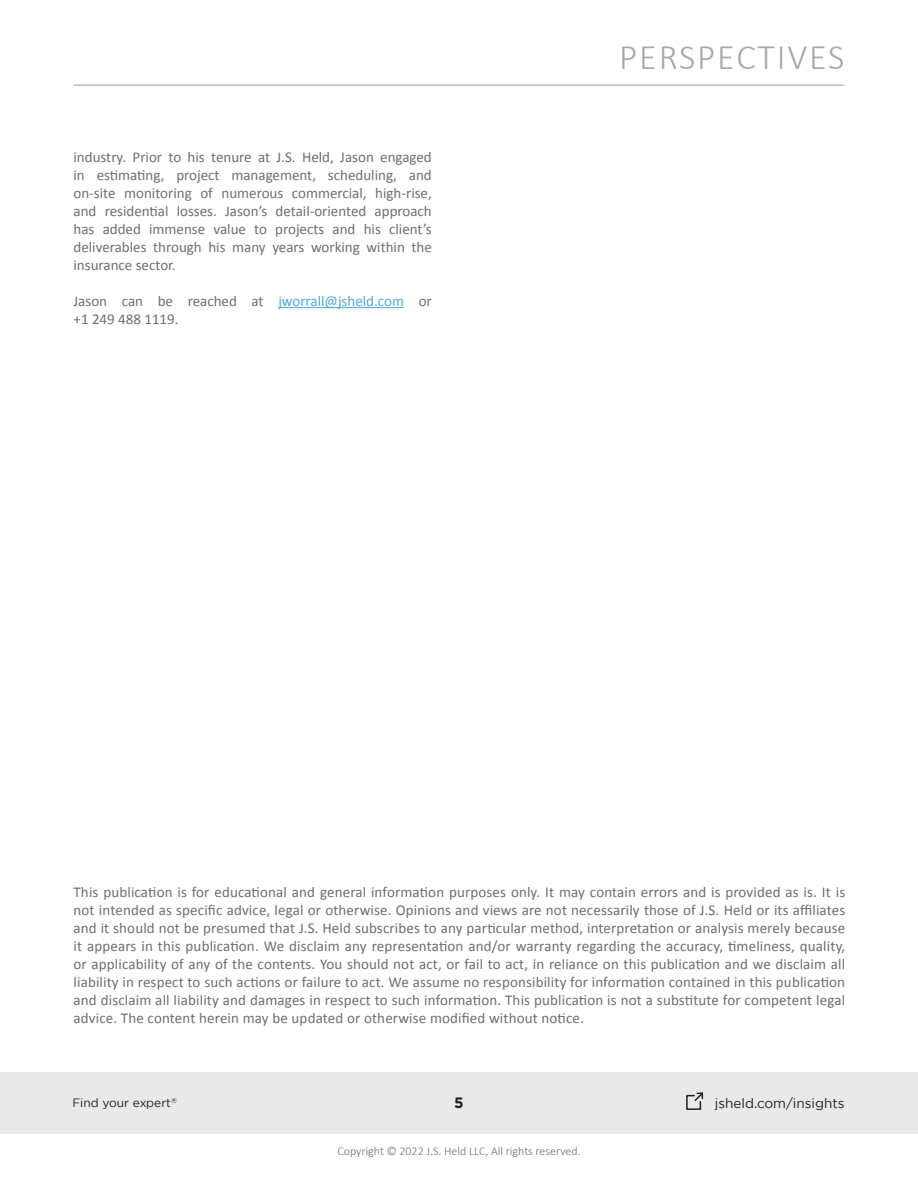
<style>
.page{position:relative;width:918px;height:1188px;background:#fff}
.page>*{position:absolute;margin:0;border:0;box-sizing:border-box;transform-origin:0 0}
.t1{font:300 36px "Calibri";letter-spacing:.05em;color:#a6a8aa}
.Text_Styles{font:15px/18px "Calibri";color:#6d6e70;text-align:justify}
.t2{font:700 15px "Gotham";color:#231f20}
.t3{font:13.5px "Gotham";color:#231f20}
.t4{font:300 12px "Calibri";color:#6d6e70}
.t5{font:12px "Gotham";color:#241f21}
.t6{font:7.05px "Gotham";color:#241f21}
.s1{color:#4da8dd}
</style>
<div class="page">
<div style="left:0;top:1072px;width:918px;height:62px;background:#e9e9e9"></div>
<hr style="left:74px;top:85px;width:770px;height:1px;background:#a6a8ab">
<svg style="left:686px;top:1092px;width:18px;height:18px"></svg>
<hr style="left:278px;top:307px;width:126px;height:1px;background:#4da8dd">
<p class="Text_Styles" style="left:74px;top:147px;width:360px">industry. Prior to his tenure at J.S. Held, Jason engaged in estimating, project management, scheduling, and on-site monitoring of numerous commercial, high-rise, and residential losses. Jason’s detail-oriented approach has added immense value to projects and his client’s deliverables through his many years working within the insurance sector.</p>
<p class="Text_Styles" style="left:74px;top:291px;width:360px">Jason can be reached at <span class="s1">jworrall@jsheld.com</span> or +1 249 488 1119.</p>
<h1 class="t1" style="left:619px;top:35px;width:227px">PERSPECTIVES</h1>
<p class="Text_Styles" style="left:74px;top:882px;width:773px">This publication is for educational and general information purposes only. It may contain errors and is provided as is. It is not intended as specific advice, legal or otherwise. Opinions and views are not necessarily those of J.S. Held or its affiliates and it should not be presumed that J.S. Held subscribes to any particular method, interpretation or analysis merely because it appears in this publication. We disclaim any representation and/or warranty regarding the accuracy, timeliness, quality, or applicability of any of the contents. You should not act, or fail to act, in reliance on this publication and we disclaim all liability in respect to such actions or failure to act. We assume no responsibility for information contained in this publication and disclaim all liability and damages in respect to such information. This publication is not a substitute for competent legal advice. The content herein may be updated or otherwise modified without notice.</p>
<p class="t5" style="left:72px;top:1096px;width:100px">Find your expert</p>
<p class="t2" style="left:454px;top:1093px;width:11px">5</p>
<p class="t3" style="left:715px;top:1095px;width:131px">jsheld.com/insights</p>
<p class="t6" style="left:171px;top:1096px;width:7px">®</p>
<p class="t4" style="left:337px;top:1144px;width:245px">Copyright © 2022 J.S. Held LLC, All rights reserved.</p>
</div>
